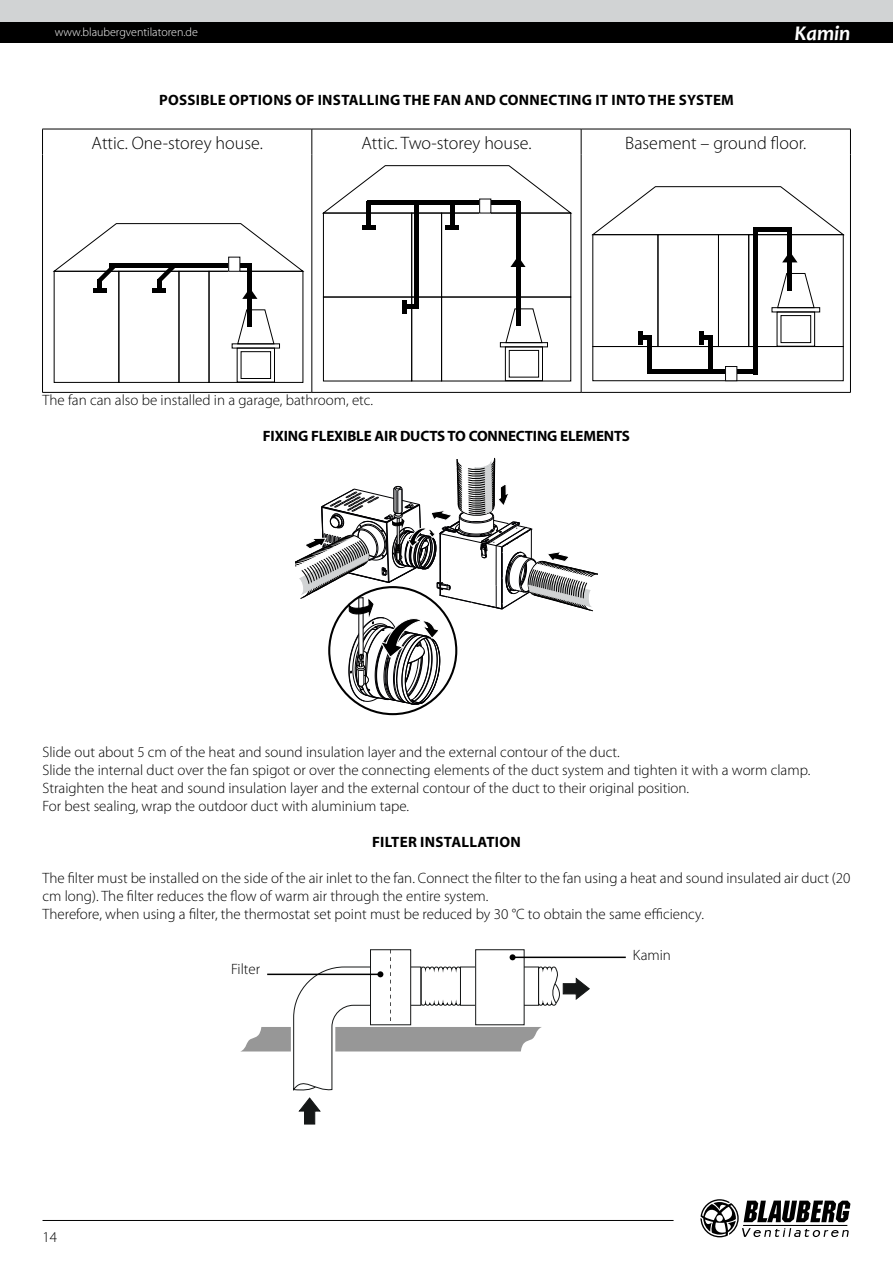
<style>
.page{position:relative;width:893px;height:1263px;background:#fff}
.page>*{position:absolute;margin:0;border:0;box-sizing:border-box;transform-origin:0 0}
.t1{font:italic 700 21px "Candara";color:#fff}
.t2{font:300 18px "Myriad Pro";color:#000}
.t3{font:300 15px/18px "Myriad Pro";color:#000}
.t4{font:700 15px "Myriad Pro";letter-spacing:.02em;color:#000}
.t5{font:700 15px "Myriad Pro";letter-spacing:-.01em;color:#000}
.t6{font:300 12px "Myriad Pro";color:#fff}
</style>
<div class="page">
<div style="left:0;top:21px;width:893px;height:22px;background:#000"></div>
<svg style="left:700px;top:1199px;width:150px;height:38px"></svg>
<hr style="left:43px;top:1220px;width:631px;height:1px;background:#000">
<div style="left:0;top:0;width:893px;height:21px;background:#d1d3d4"></div>
<hr style="left:42px;top:129px;width:270px;height:1px;background:#000">
<svg style="left:42px;top:129px;width:1px;height:26px"></svg>
<hr style="left:312px;top:129px;width:269px;height:1px;background:#000">
<svg style="left:312px;top:129px;width:1px;height:26px"></svg>
<hr style="left:581px;top:129px;width:270px;height:1px;background:#000">
<svg style="left:581px;top:129px;width:1px;height:26px"></svg>
<svg style="left:850px;top:129px;width:1px;height:26px"></svg>
<hr style="left:42px;top:155px;width:1px;height:237px;background:#000">
<hr style="left:312px;top:155px;width:1px;height:237px;background:#000">
<hr style="left:581px;top:155px;width:1px;height:237px;background:#000">
<hr style="left:850px;top:155px;width:1px;height:237px;background:#000">
<hr style="left:42px;top:392px;width:270px;height:1px;background:#000">
<hr style="left:312px;top:392px;width:269px;height:1px;background:#000">
<hr style="left:581px;top:392px;width:270px;height:1px;background:#000">
<div style="left:54px;top:271px;width:65px;height:112px;border:1px solid #000"></div>
<div style="left:118px;top:271px;width:61px;height:112px;border:1px solid #000"></div>
<div style="left:209px;top:271px;width:94px;height:112px;border:1px solid #000"></div>
<svg style="left:237px;top:309px;width:38px;height:34px"></svg>
<div style="left:232px;top:343px;width:48px;height:5px;border:1px solid #000"></div>
<div style="left:237px;top:348px;width:38px;height:34px;border:1px solid #000"></div>
<div style="left:241px;top:351px;width:30px;height:28px;border:1px solid #000"></div>
<hr style="left:248px;top:264px;width:4px;height:63px;background:#000">
<div style="left:97px;top:279px;width:5px;height:11px;background:#000"></div>
<hr style="left:93px;top:288px;width:13px;height:4px;background:#000">
<svg style="left:242px;top:288px;width:15px;height:11px"></svg>
<svg style="left:53px;top:223px;width:252px;height:59px"></svg>
<div style="left:157px;top:279px;width:5px;height:11px;background:#000"></div>
<hr style="left:153px;top:288px;width:13px;height:4px;background:#000">
<div style="left:441px;top:297px;width:130px;height:84px;border:1px solid #000"></div>
<svg style="left:322px;top:165px;width:250px;height:49px"></svg>
<div style="left:323px;top:213px;width:89px;height:84px;border:1px solid #000"></div>
<div style="left:441px;top:213px;width:130px;height:84px;border:1px solid #000"></div>
<div style="left:323px;top:297px;width:89px;height:84px;border:1px solid #000"></div>
<svg style="left:505px;top:308px;width:38px;height:34px"></svg>
<div style="left:500px;top:342px;width:48px;height:5px;border:1px solid #000"></div>
<div style="left:505px;top:346px;width:38px;height:35px;border:1px solid #000"></div>
<div style="left:509px;top:350px;width:30px;height:27px;border:1px solid #000"></div>
<hr style="left:516px;top:201px;width:4px;height:125px;background:#000">
<hr style="left:367px;top:201px;width:153px;height:4px;background:#000">
<div style="left:366px;top:201px;width:5px;height:26px;background:#000"></div>
<div style="left:362px;top:225px;width:13px;height:5px;background:#000"></div>
<hr style="left:450px;top:201px;width:4px;height:26px;background:#000">
<div style="left:445px;top:225px;width:14px;height:5px;background:#000"></div>
<div style="left:480px;top:199px;width:11px;height:14px;background:#fff"></div>
<div style="left:479px;top:199px;width:12px;height:14px;border:1px solid #0a0a0c"></div>
<svg style="left:510px;top:256px;width:16px;height:11px"></svg>
<div style="left:411px;top:213px;width:31px;height:84px;border:1px solid #000"></div>
<hr style="left:414px;top:201px;width:4px;height:107px;background:#000">
<div style="left:403px;top:304px;width:15px;height:5px;background:#000"></div>
<div style="left:402px;top:300px;width:5px;height:13px;background:#000"></div>
<div style="left:592px;top:346px;width:252px;height:35px;border:1px solid #000"></div>
<div style="left:657px;top:234px;width:62px;height:113px;border:1px solid #000"></div>
<div style="left:718px;top:234px;width:31px;height:113px;border:1px solid #000"></div>
<div style="left:748px;top:234px;width:96px;height:113px;border:1px solid #000"></div>
<svg style="left:591px;top:186px;width:254px;height:49px"></svg>
<svg style="left:777px;top:272px;width:38px;height:35px"></svg>
<div style="left:772px;top:307px;width:48px;height:5px;border:1px solid #000"></div>
<div style="left:777px;top:312px;width:38px;height:35px;border:1px solid #000"></div>
<div style="left:781px;top:315px;width:30px;height:28px;border:1px solid #000"></div>
<hr style="left:788px;top:227px;width:4px;height:64px;background:#000">
<hr style="left:648px;top:370px;width:109px;height:4px;background:#000">
<hr style="left:640px;top:336px;width:11px;height:4px;background:#000">
<hr style="left:638px;top:331px;width:4px;height:14px;background:#000">
<div style="left:725px;top:366px;width:12px;height:15px;background:#fff"></div>
<div style="left:725px;top:366px;width:12px;height:15px;border:1px solid #0a0a0c"></div>
<svg style="left:782px;top:251px;width:15px;height:11px"></svg>
<hr style="left:754px;top:227px;width:37px;height:4px;background:#000">
<hr style="left:754px;top:227px;width:4px;height:147px;background:#000">
<div style="left:647px;top:336px;width:5px;height:37px;background:#000"></div>
<hr style="left:701px;top:336px;width:11px;height:4px;background:#000">
<div style="left:699px;top:331px;width:5px;height:14px;background:#000"></div>
<hr style="left:709px;top:336px;width:4px;height:37px;background:#000">
<svg style="left:296px;top:457px;width:301px;height:248px"></svg>
<hr style="left:513px;top:956px;width:113px;height:2px;background:#000">
<svg style="left:240px;top:950px;width:350px;height:175px"></svg>
<p class="t6" style="left:55px;top:26px;width:145px">www.blaubergventilatoren.de</p>
<h1 class="t1" style="left:794px;top:20px;width:57px">Kamin</h1>
<p class="t4" style="left:159px;top:90px;width:576px">POSSIBLE OPTIONS OF INSTALLING THE FAN AND CONNECTING IT INTO THE SYSTEM</p>
<p class="t2" style="left:92px;top:133px;width:173px">Attic. One-storey house.</p>
<p class="t2" style="left:361px;top:133px;width:172px">Attic. Two-storey house.</p>
<p class="t2" style="left:625px;top:133px;width:183px">Basement – ground floor.</p>
<p class="t3" style="left:43px;top:391px;width:332px">The fan can also be installed in a garage, bathroom, etc.</p>
<p class="t5" style="left:263px;top:426px;width:369px">FIXING FLEXIBLE AIR DUCTS TO CONNECTING ELEMENTS</p>
<p class="t3" style="left:43px;top:743px;width:769px">Slide out about 5 cm of the heat and sound insulation layer and the external contour of the duct.<br>Slide the internal duct over the fan spigot or over the connecting elements of the duct system and tighten it with a worm clamp.<br>Straighten the heat and sound insulation layer and the external contour of the duct to their original position.<br>For best sealing, wrap the outdoor duct with aluminium tape.</p>
<p class="t4" style="left:372px;top:832px;width:150px">FILTER INSTALLATION</p>
<p class="t3" style="left:43px;top:869px;width:809px">The filter must be installed on the side of the air inlet to the fan. Connect the filter to the fan using a heat and sound insulated air duct (20 cm long). The filter reduces the flow of warm air through the entire system.<br>Therefore, when using a filter, the thermostat set point must be reduced by 30 °C to obtain the same efficiency.</p>
<p class="t3" style="left:633px;top:946px;width:40px">Kamin</p>
<p class="t3" style="left:231px;top:960px;width:31px">Filter</p>
<p class="t3" style="left:43px;top:1228px;width:16px">14</p>
</div>
